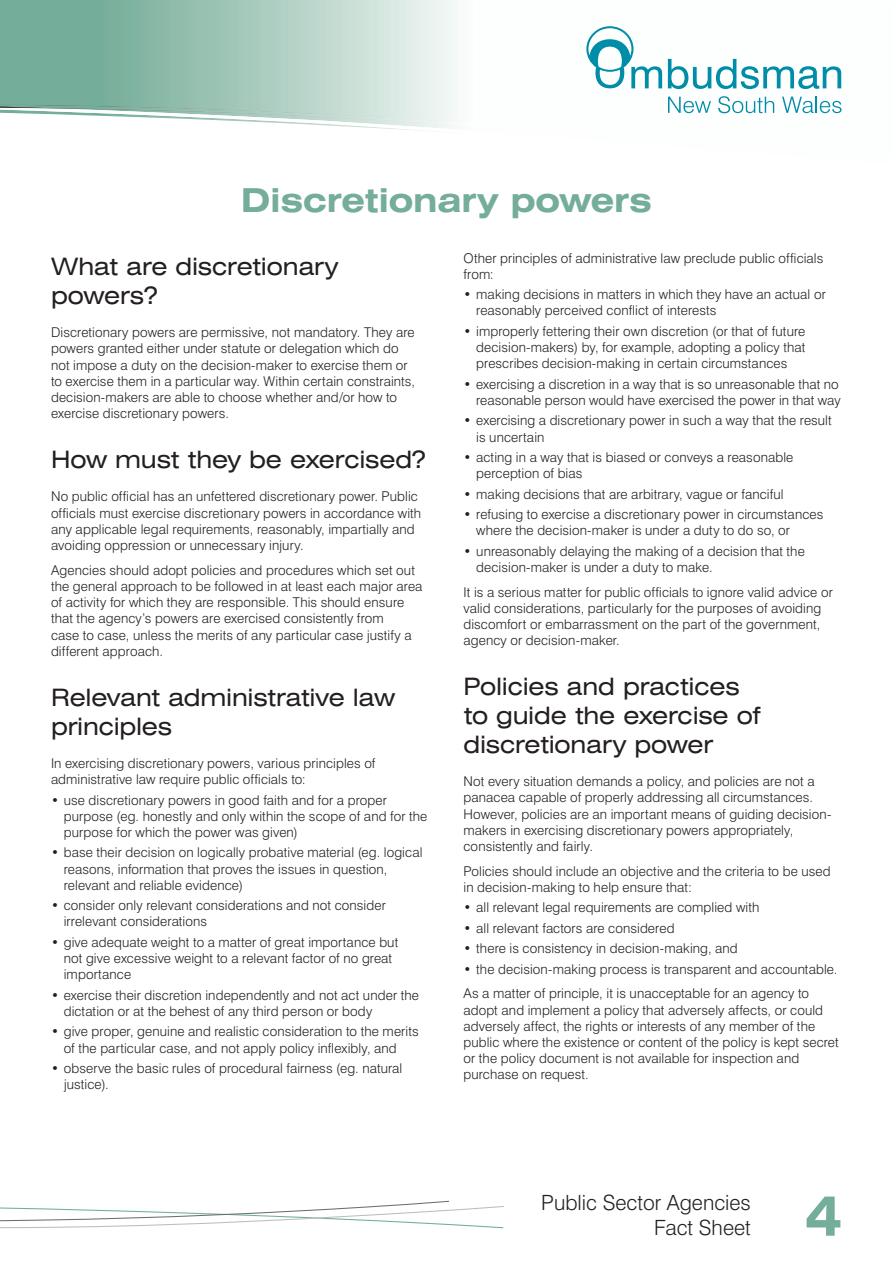
<style>
.page{position:relative;width:893px;height:1263px;background:#fff}
.page>*{position:absolute;margin:0;border:0;box-sizing:border-box;transform-origin:0 0}
.t1{font:700 expanded 55.65px "Swiss 721 BT";color:#74ad99;scale:.92 1}
.t2{font:700 expanded 33px "Swiss 721 BT";letter-spacing:-.005em;color:#74ad99}
.t3{font:expanded 24px/28.8px "Swiss 721 BT";letter-spacing:-.01em;color:#231f20}
.t4{font:300 21px/25.2px "Swiss 721 BT";color:#231f20;text-align:right}
.t5{font:300 13.5px/16.2px "Swiss 721 BT";letter-spacing:.005em;color:#231f20}
</style>
<div class="page">
<svg style="left:0;top:1200px;width:504px;height:29px"></svg>
<svg style="left:0;top:0;width:842px;height:105px"></svg>
<img style="left:0;top:105px;width:842px;height:27px">
<img style="left:0;top:107px;width:52px;height:1px">
<svg style="left:668px;top:59px;width:173px;height:30px"></svg>
<svg style="left:668px;top:97px;width:43px;height:16px"></svg>
<svg style="left:718px;top:96px;width:56px;height:17px"></svg>
<svg style="left:782px;top:97px;width:59px;height:16px"></svg>
<svg style="left:586px;top:26px;width:76px;height:62px"></svg>
<h2 class="t2" style="left:241px;top:181px;width:413px">Discretionary powers</h2>
<h3 class="t3" style="left:51px;top:252px;width:289px">What are discretionary powers?</h3>
<p class="t5" style="left:51px;top:324px;width:366px">Discretionary powers are permissive, not mandatory. They are powers granted either under statute or delegation which do not impose a duty on the decision-maker to exercise them or to exercise them in a particular way. Within certain constraints, decision-makers are able to choose whether and/or how to exercise discretionary powers.</p>
<h3 class="t3" style="left:51px;top:445px;width:377px">How must they be exercised?</h3>
<p class="t5" style="left:51px;top:488px;width:372px">No public official has an unfettered discretionary power. Public officials must exercise discretionary powers in accordance with any applicable legal requirements, reasonably, impartially and avoiding oppression or unnecessary injury.</p>
<p class="t5" style="left:51px;top:562px;width:373px">Agencies should adopt policies and procedures which set out the general approach to be followed in at least each major area of activity for which they are responsible. This should ensure that the agency’s powers are exercised consistently from<br>case to case, unless the merits of any particular case justify a different approach.</p>
<h3 class="t3" style="left:51px;top:683px;width:346px">Relevant administrative law principles</h3>
<p class="t5" style="left:51px;top:755px;width:326px">In exercising discretionary powers, various principles of administrative law require public officials to:</p>
<p class="t5" style="left:64px;top:791px;width:365px;text-indent:-13px">• use discretionary powers in good faith and for a proper purpose (eg. honestly and only within the scope of and for the purpose for which the power was given)</p>
<p class="t5" style="left:64px;top:844px;width:360px;text-indent:-13px">• base their decision on logically probative material (eg. logical reasons, information that proves the issues in question, relevant and reliable evidence)</p>
<p class="t5" style="left:64px;top:897px;width:324px;text-indent:-13px">• consider only relevant considerations and not consider irrelevant considerations</p>
<p class="t5" style="left:64px;top:934px;width:336px;text-indent:-13px">• give adequate weight to a matter of great importance but not give excessive weight to a relevant factor of no great importance</p>
<p class="t5" style="left:64px;top:987px;width:357px;text-indent:-13px">• exercise their discretion independently and not act under the dictation or at the behest of any third person or body</p>
<p class="t5" style="left:64px;top:1023px;width:356px;text-indent:-13px">• give proper, genuine and realistic consideration to the merits of the particular case, and not apply policy inflexibly, and</p>
<p class="t5" style="left:64px;top:1060px;width:340px;text-indent:-13px">• observe the basic rules of procedural fairness (eg. natural justice).</p>
<p class="t5" style="left:463px;top:250px;width:361px">Other principles of administrative law preclude public officials from:</p>
<p class="t5" style="left:476px;top:286px;width:351px;text-indent:-13px">• making decisions in matters in which they have an actual or reasonably perceived conflict of interests</p>
<p class="t5" style="left:476px;top:323px;width:331px;text-align:justify;text-indent:-13px">• improperly fettering their own discretion (or that of future decision-makers) by, for example, adopting a policy that prescribes decision-making in certain circumstances</p>
<p class="t5" style="left:463px;top:376px;width:379px;text-align:right">• exercising a discretion in a way that is so unreasonable that no reasonable person would have exercised the power in that way</p>
<p class="t5" style="left:476px;top:412px;width:357px;text-indent:-13px">• exercising a discretionary power in such a way that the result is uncertain</p>
<p class="t5" style="left:476px;top:449px;width:319px;text-indent:-13px">• acting in a way that is biased or conveys a reasonable perception of bias</p>
<p class="t5" style="left:463px;top:486px;width:322px">• making decisions that are arbitrary, vague or fanciful</p>
<p class="t5" style="left:476px;top:506px;width:349px;text-indent:-13px">• refusing to exercise a discretionary power in circumstances where the decision-maker is under a duty to do so, or</p>
<p class="t5" style="left:476px;top:543px;width:330px;text-indent:-13px">• unreasonably delaying the making of a decision that the decision-maker is under a duty to make.</p>
<p class="t5" style="left:463px;top:584px;width:371px">It is a serious matter for public officials to ignore valid advice or valid considerations, particularly for the purposes of avoiding discomfort or embarrassment on the part of the government, agency or decision-maker.</p>
<h3 class="t3" style="left:463px;top:672px;width:298px">Policies and practices to guide the exercise of discretionary power</h3>
<p class="t5" style="left:463px;top:773px;width:369px">Not every situation demands a policy, and policies are not a panacea capable of properly addressing all circumstances.<br>However, policies are an important means of guiding decision&shy;makers in exercising discretionary powers appropriately, consistently and fairly.</p>
<p class="t5" style="left:463px;top:863px;width:369px">Policies should include an objective and the criteria to be used in decision-making to help ensure that:</p>
<p class="t5" style="left:463px;top:899px;width:297px">• all relevant legal requirements are complied with</p>
<p class="t5" style="left:463px;top:920px;width:213px">• all relevant factors are considered</p>
<p class="t5" style="left:463px;top:940px;width:276px">• there is consistency in decision-making, and</p>
<p class="t5" style="left:463px;top:956px;width:376px;line-height:24.8px">• the decision-making process is transparent and accountable.<br>As a matter of principle, it is unacceptable for an agency to</p>
<p class="t5" style="left:463px;top:1002px;width:377px">adopt and implement a policy that adversely affects, or could adversely affect, the rights or interests of any member of the public where the existence or content of the policy is kept secret or the policy document is not available for inspection and purchase on request.</p>
<h3 class="t4" style="left:541px;top:1189px;width:211px">Public Sector Agencies<br>Fact Sheet</h3>
<h1 class="t1" style="left:805px;top:1182px;width:42px">4</h1>
</div>
